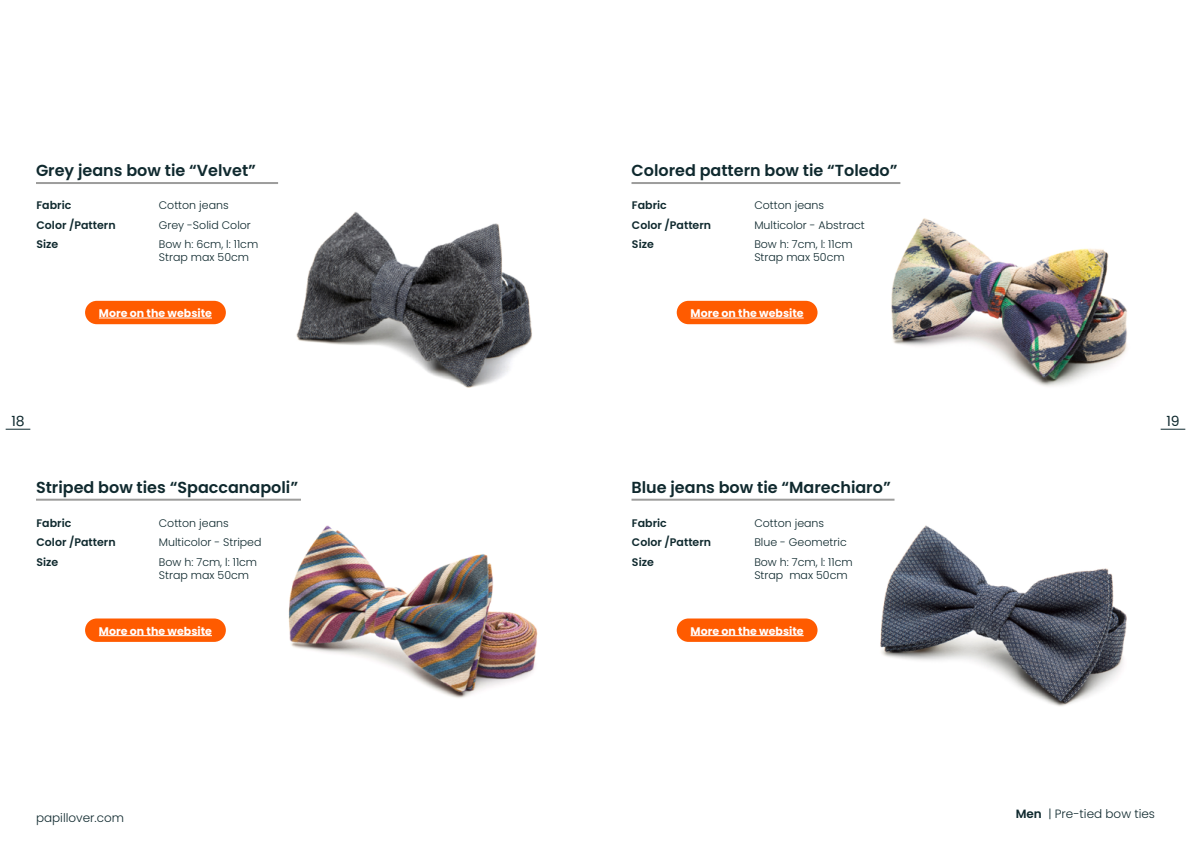
<style>
.page{position:relative;width:1191px;height:842px;background:#fff}
.page>*{position:absolute;margin:0;border:0;box-sizing:border-box;transform-origin:0 0}
.t1{font:600 16px "Poppins";color:#0f292e}
.t2{font:14px "Poppins";color:#0f292e}
.t3{font:300 12px "Poppins";color:#0f292e}
.t4{font:300 11px/13.2px "Poppins";color:#0f292e}
.t5{font:600 11px "Poppins";color:#0f292e}
.t6{font:700 11px "Poppins";color:#fff}
.s1{font-weight:600}
</style>
<div class="page">
<img style="left:281px;top:498px;width:257px;height:200px">
<hr style="left:36px;top:499px;width:265px;height:2px;background:#9d9d9c">
<img style="left:296px;top:212px;width:236px;height:176px">
<hr style="left:36px;top:182px;width:242px;height:2px;background:#9d9d9c">
<img style="left:877px;top:498px;width:250px;height:209px">
<hr style="left:631px;top:499px;width:263px;height:2px;background:#9d9d9c">
<img style="left:891px;top:182px;width:236px;height:205px">
<hr style="left:631px;top:182px;width:269px;height:2px;background:#9d9d9c">
<svg style="left:6px;top:429px;width:24px;height:1px"></svg>
<svg style="left:1160px;top:429px;width:25px;height:1px"></svg>
<div style="left:676px;top:301px;width:141px;height:23px;background:#ff5b00;border-radius:12px"></div>
<div style="left:85px;top:301px;width:141px;height:23px;background:#ff5b00;border-radius:12px"></div>
<div style="left:676px;top:618px;width:141px;height:24px;background:#ff5b00;border-radius:12px"></div>
<div style="left:85px;top:618px;width:141px;height:24px;background:#ff5b00;border-radius:12px"></div>
<hr style="left:690px;top:318px;width:113px;height:1px;background:#fff">
<hr style="left:99px;top:318px;width:113px;height:1px;background:#fff">
<hr style="left:690px;top:635px;width:113px;height:1px;background:#fff">
<hr style="left:99px;top:635px;width:113px;height:1px;background:#fff">
<h1 class="t1" style="left:36px;top:161px;width:221px">Grey jeans bow tie “Velvet”</h1>
<p class="t5" style="left:36px;top:199px;width:36px">Fabric</p>
<p class="t4" style="left:159px;top:199px;width:71px">Cotton jeans</p>
<p class="t5" style="left:36px;top:218px;width:81px">Color /Pattern</p>
<p class="t4" style="left:159px;top:218px;width:94px">Grey -Solid Color</p>
<p class="t5" style="left:36px;top:238px;width:23px">Size</p>
<p class="t4" style="left:159px;top:238px;width:101px">Bow h: 6cm, l: 11cm<br>Strap max 50cm</p>
<h1 class="t1" style="left:631px;top:161px;width:267px">Colored pattern bow tie “Toledo”</h1>
<p class="t5" style="left:632px;top:199px;width:36px">Fabric</p>
<p class="t4" style="left:754px;top:199px;width:71px">Cotton jeans</p>
<p class="t5" style="left:632px;top:218px;width:81px">Color /Pattern</p>
<p class="t4" style="left:754px;top:218px;width:112px">Multicolor - Abstract</p>
<p class="t5" style="left:632px;top:238px;width:23px">Size</p>
<p class="t4" style="left:754px;top:238px;width:100px">Bow h: 7cm, l: 11cm<br>Strap max 50cm</p>
<p class="t6" style="left:99px;top:307px;width:115px">More on the website</p>
<p class="t6" style="left:690px;top:307px;width:115px">More on the website</p>
<p class="t2" style="left:11px;top:413px;width:15px">18</p>
<p class="t2" style="left:1166px;top:413px;width:15px">19</p>
<h1 class="t1" style="left:36px;top:478px;width:264px">Striped bow ties “Spaccanapoli”</h1>
<p class="t5" style="left:36px;top:516px;width:36px">Fabric</p>
<p class="t4" style="left:159px;top:516px;width:71px">Cotton jeans</p>
<p class="t5" style="left:36px;top:536px;width:81px">Color /Pattern</p>
<p class="t4" style="left:159px;top:536px;width:104px">Multicolor - Striped</p>
<p class="t5" style="left:36px;top:555px;width:23px">Size</p>
<p class="t4" style="left:159px;top:555px;width:100px">Bow h: 7cm, l: 11cm<br>Strap max 50cm</p>
<h1 class="t1" style="left:631px;top:478px;width:261px">Blue jeans bow tie “Marechiaro”</h1>
<p class="t5" style="left:632px;top:516px;width:36px">Fabric</p>
<p class="t4" style="left:754px;top:516px;width:71px">Cotton jeans</p>
<p class="t5" style="left:632px;top:536px;width:81px">Color /Pattern</p>
<p class="t4" style="left:754px;top:536px;width:94px">Blue - Geometric</p>
<p class="t5" style="left:632px;top:555px;width:23px">Size</p>
<p class="t4" style="left:754px;top:555px;width:100px">Bow h: 7cm, l: 11cm<br>Strap max 50cm</p>
<p class="t6" style="left:99px;top:624px;width:115px">More on the website</p>
<p class="t6" style="left:690px;top:624px;width:115px">More on the website</p>
<p class="t3" style="left:36px;top:811px;width:90px">papillover.com</p>
<p class="t3" style="left:1015px;top:806px;width:141px"><span class="s1">Men</span> | Pre-tied bow ties</p>
</div>
